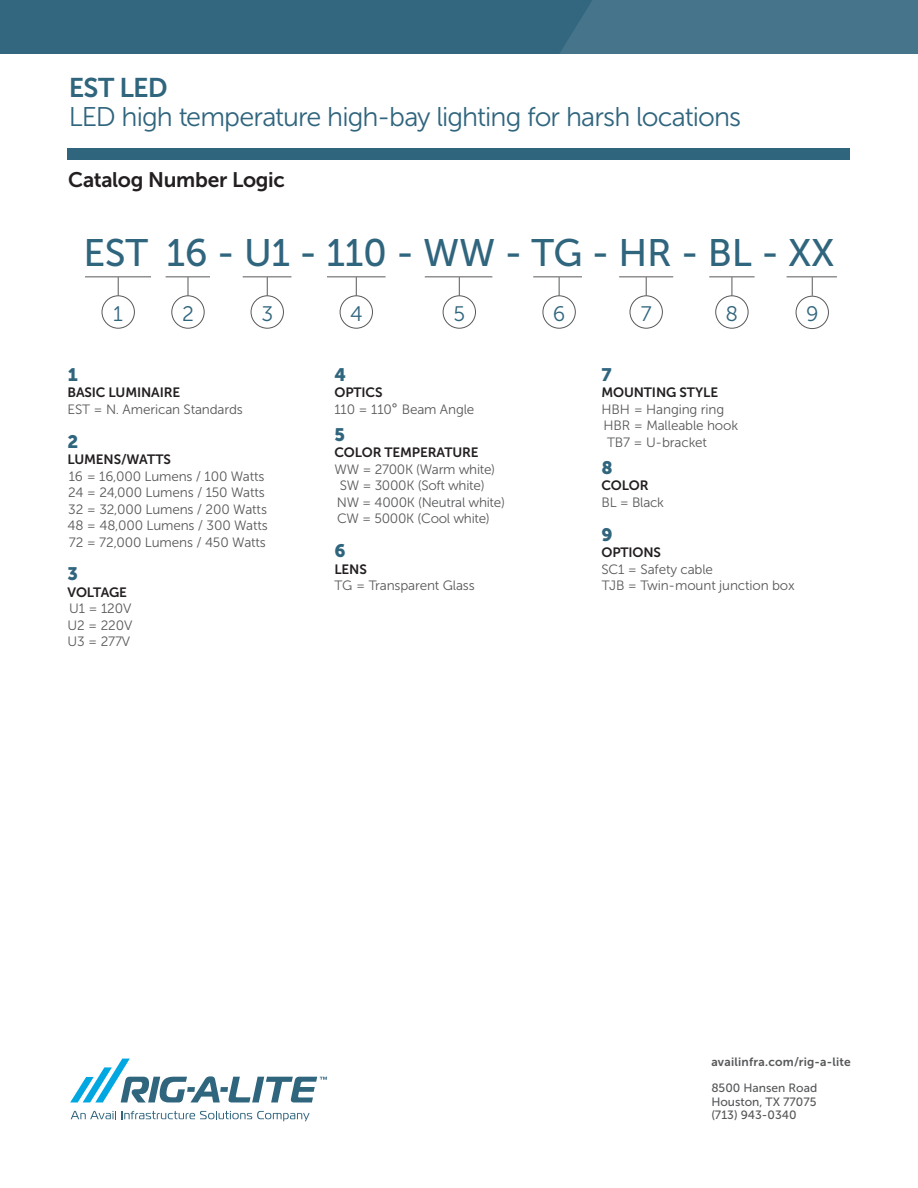
<style>
.page{position:relative;width:918px;height:1188px;background:#fff}
.page>*{position:absolute;margin:0;border:0;box-sizing:border-box;transform-origin:0 0}
.t1{font:38.25px "Museo Sans 500";letter-spacing:-.01em;color:#30657e}
.t2{font:27px "Museo Sans 300";letter-spacing:-.035em;color:#30657e}
.t3{font:27px "Museo Sans 700";letter-spacing:-.03em;color:#30657e}
.t4{font:21px "Museo Sans 700";letter-spacing:-.015em;color:#231f20}
.t5{font:21px "Museo Sans 300";color:#30657e}
.t6{font:18px "Museo Sans 900";color:#30657e}
.t7{font:13.5px/16.5px "Museo Sans 300";letter-spacing:-.01em;color:#57585a}
.t8{font:13.5px "Museo Sans 700";letter-spacing:-.01em;color:#231f20}
.t9{font:12px/13.5px "Museo Sans 500";color:#57585a;text-align:justify}
.t10{font:12px "Museo Sans 700";letter-spacing:.02em;color:#57585a}
.s1{font-size:15px}
</style>
<div class="page">
<div style="left:68px;top:148px;width:782px;height:12px;background:#30657e"></div>
<hr style="left:85px;top:276px;width:66px;height:1px;background:#57585a">
<hr style="left:243px;top:276px;width:48px;height:1px;background:#57585a">
<hr style="left:166px;top:276px;width:44px;height:1px;background:#57585a">
<hr style="left:425px;top:276px;width:67px;height:1px;background:#57585a">
<hr style="left:327px;top:276px;width:59px;height:1px;background:#57585a">
<hr style="left:787px;top:276px;width:50px;height:1px;background:#57585a">
<hr style="left:619px;top:276px;width:54px;height:1px;background:#57585a">
<hr style="left:709px;top:276px;width:46px;height:1px;background:#57585a">
<svg style="left:118px;top:277px;width:1px;height:18px"></svg>
<svg style="left:267px;top:277px;width:1px;height:18px"></svg>
<svg style="left:188px;top:277px;width:1px;height:18px"></svg>
<svg style="left:459px;top:277px;width:1px;height:18px"></svg>
<svg style="left:356px;top:277px;width:1px;height:18px"></svg>
<svg style="left:646px;top:277px;width:1px;height:18px"></svg>
<svg style="left:732px;top:277px;width:1px;height:18px"></svg>
<svg style="left:812px;top:277px;width:1px;height:19px"></svg>
<div style="left:102px;top:295px;width:33px;height:34px;border:1px solid #57585a;border-radius:50%"></div>
<div style="left:251px;top:295px;width:33px;height:34px;border:1px solid #57585a;border-radius:50%"></div>
<div style="left:171px;top:295px;width:34px;height:34px;border:1px solid #57585a;border-radius:50%"></div>
<div style="left:443px;top:295px;width:33px;height:34px;border:1px solid #57585a;border-radius:50%"></div>
<div style="left:340px;top:295px;width:33px;height:34px;border:1px solid #57585a;border-radius:50%"></div>
<div style="left:630px;top:295px;width:33px;height:34px;border:1px solid #57585a;border-radius:50%"></div>
<div style="left:715px;top:295px;width:34px;height:34px;border:1px solid #57585a;border-radius:50%"></div>
<div style="left:796px;top:296px;width:33px;height:33px;border:1px solid #57585a;border-radius:50%"></div>
<hr style="left:533px;top:276px;width:49px;height:1px;background:#57585a">
<svg style="left:559px;top:277px;width:1px;height:18px"></svg>
<div style="left:543px;top:295px;width:33px;height:34px;border:1px solid #57585a;border-radius:50%"></div>
<svg style="left:71px;top:1111px;width:239px;height:10px"></svg>
<svg style="left:70px;top:1059px;width:257px;height:43px"></svg>
<div style="left:0;top:0;width:918px;height:54px;background:#45748b"></div>
<div style="left:0;top:0;width:592px;height:54px;background:#33677f"></div>
<h2 class="t3" style="left:69px;top:73px;width:100px">EST LED</h2>
<h2 class="t2" style="left:69px;top:102px;width:674px">LED high temperature high-bay lighting for harsh locations</h2>
<h3 class="t4" style="left:68px;top:168px;width:219px">Catalog Number Logic</h3>
<h1 class="t1" style="left:83px;top:232px;width:753px">EST 16 - U1 - 110 - WW - TG - HR - BL - XX</h1>
<h3 class="t5" style="left:113px;top:302px;width:11px">1</h3>
<h3 class="t5" style="left:182px;top:302px;width:13px">2</h3>
<h3 class="t5" style="left:261px;top:302px;width:13px">3</h3>
<h3 class="t5" style="left:350px;top:302px;width:14px">4</h3>
<h3 class="t5" style="left:453px;top:302px;width:13px">5</h3>
<h3 class="t5" style="left:641px;top:302px;width:12px">7</h3>
<h3 class="t5" style="left:726px;top:302px;width:14px">8</h3>
<h3 class="t5" style="left:806px;top:303px;width:14px">9</h3>
<h3 class="t5" style="left:553px;top:302px;width:14px">6</h3>
<h3 class="t6" style="left:68px;top:364px;width:12px">1</h3>
<p class="t8" style="left:68px;top:385px;width:114px">BASIC LUMINAIRE</p>
<p class="t7" style="left:68px;top:401px;width:177px">EST = N. American Standards</p>
<h3 class="t6" style="left:68px;top:431px;width:12px">2</h3>
<p class="t8" style="left:68px;top:452px;width:105px">LUMENS/WATTS</p>
<p class="t7" style="left:68px;top:468px;width:202px">16 = 16,000 Lumens / 100 Watts<br>24 = 24,000 Lumens / 150 Watts<br>32 = 32,000 Lumens / 200 Watts<br>48 = 48,000 Lumens / 300 Watts<br>72 = 72,000 Lumens / 450 Watts</p>
<h3 class="t6" style="left:68px;top:564px;width:12px">3</h3>
<p class="t8" style="left:68px;top:585px;width:61px">VOLTAGE</p>
<p class="t7" style="left:68px;top:601px;width:66px;text-align:justify">U1 = 120V U2 = 220V U3 = 277V</p>
<h3 class="t6" style="left:334px;top:364px;width:13px">4</h3>
<p class="t8" style="left:334px;top:385px;width:50px">OPTICS</p>
<p class="t7" style="left:334px;top:401px;width:141px">110 = 110<span class="s1">°</span> Beam Angle</p>
<h3 class="t6" style="left:334px;top:424px;width:12px">5</h3>
<p class="t8" style="left:334px;top:445px;width:146px">COLOR TEMPERATURE</p>
<p class="t7" style="left:334px;top:461px;width:172px">WW = 2700K (Warm white)<br>SW = 3000K (Soft white)<br>NW = 4000K (Neutral white)<br>CW = 5000K (Cool white)</p>
<h3 class="t6" style="left:334px;top:541px;width:13px">6</h3>
<p class="t8" style="left:334px;top:562px;width:34px">LENS</p>
<p class="t7" style="left:334px;top:577px;width:142px">TG = Transparent Glass</p>
<h3 class="t6" style="left:602px;top:364px;width:12px">7</h3>
<p class="t8" style="left:602px;top:385px;width:118px">MOUNTING STYLE</p>
<p class="t7" style="left:602px;top:401px;width:138px">HBH = Hanging ring<br>HBR = Malleable hook<br>TB7 = U-bracket</p>
<h3 class="t6" style="left:602px;top:457px;width:13px">8</h3>
<p class="t8" style="left:602px;top:478px;width:49px">COLOR</p>
<p class="t7" style="left:602px;top:494px;width:64px">BL = Black</p>
<h3 class="t6" style="left:602px;top:524px;width:13px">9</h3>
<p class="t8" style="left:602px;top:545px;width:61px">OPTIONS</p>
<p class="t7" style="left:602px;top:561px;width:195px">SC1 = Safety cable<br>TJB = Twin-mount junction box</p>
<p class="t10" style="left:711px;top:1056px;width:141px">availinfra.com/rig-a-lite</p>
<p class="t9" style="left:711px;top:1081px;width:107px">8500 Hansen Road Houston, TX 77075 (713) 943-0340</p>
</div>
